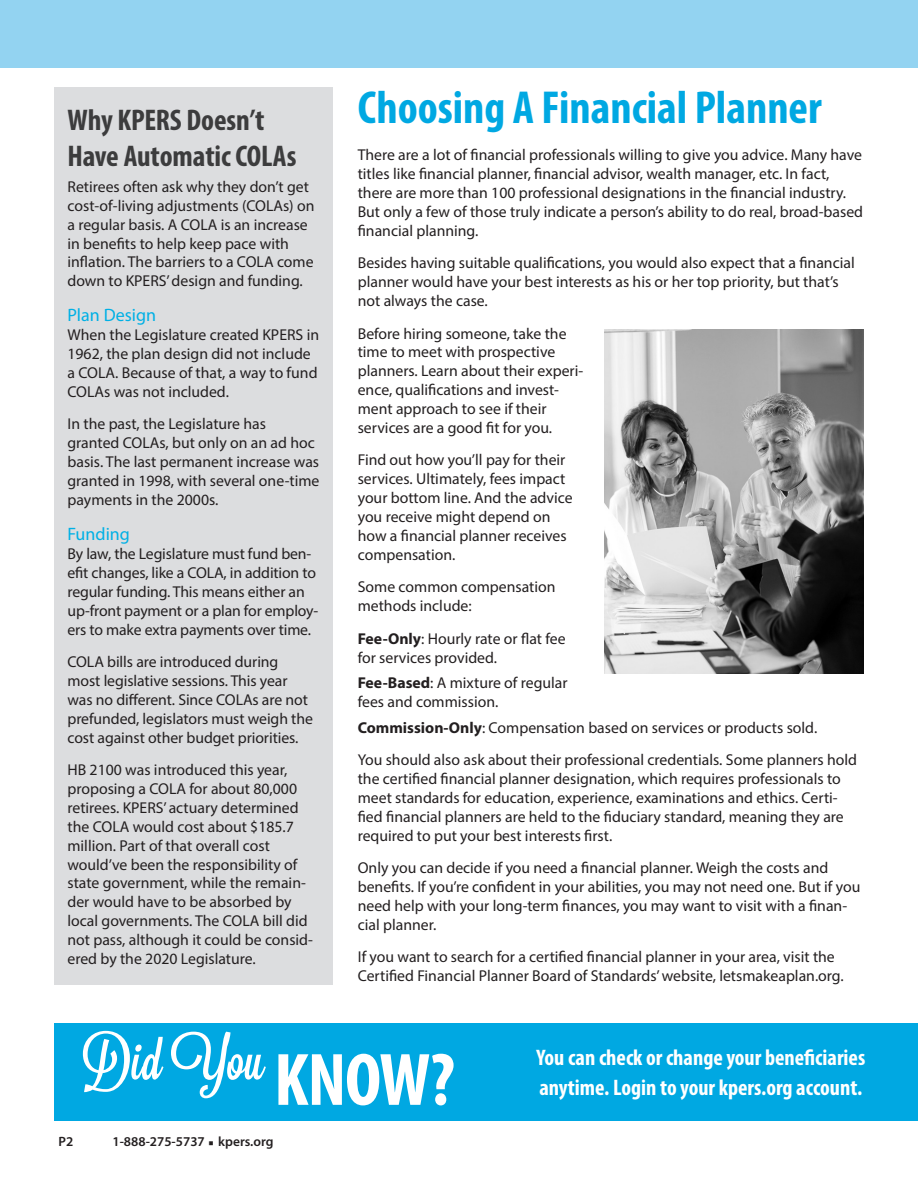
<style>
.page{position:relative;width:918px;height:1188px;background:#fff}
.page>*{position:absolute;margin:0;border:0;box-sizing:border-box;transform-origin:0 0}
.subhead_-_gray{font:54px "Lavanderia Sturdy";letter-spacing:.005em;color:#fff}
.H1_-_blue{font:700 condensed 46.5px "Myriad Pro";color:#00a8e2}
.H2_-_gray_91{font:700 condensed 30px "Myriad Pro";letter-spacing:-.005em;color:#3c3c3d}
.body_text{font:700 condensed 22.5px "Myriad Pro";color:#fff}
.subhead_-_blue{font:18px "Myriad Pro";color:#00b0e5}
.body_text-2{font:15.75px/18.9px "Myriad Pro";color:#231f20}
.t1{font:600 13.5px "Myriad Pro";color:#231f20}
.s1{font-weight:700}
.s2{font-family:"Myriad Pro";font-weight:700;font-stretch:condensed;font-size:75px}
</style>
<div class="page">
<div style="left:0;top:0;width:918px;height:68px;background:#93d3f1"></div>
<div style="left:54px;top:87px;width:279px;height:898px;background:#dcdddf"></div>
<div style="left:54px;top:1023px;width:864px;height:97px;background:#00a8e2"></div>
<img style="left:605px;top:329px;width:259px;height:345px">
<h2 class="H2_-_gray_91" style="left:68px;top:101px;width:198px">Why KPERS Doesn’t</h2>
<h2 class="H2_-_gray_91" style="left:68px;top:137px;width:230px">Have Automatic COLAs</h2>
<p class="body_text-2" style="left:68px;top:177px;width:249px">Retirees often ask why they don’t get cost-of-living adjustments (COLAs) on a regular basis. A COLA is an increase in benefits to help keep pace with inflation. The barriers to a COLA come down to KPERS’ design and funding.</p>
<h3 class="subhead_-_blue" style="left:68px;top:304px;width:90px">Plan Design</h3>
<p class="body_text-2" style="left:68px;top:325px;width:253px">When the Legislature created KPERS in 1962, the plan design did not include a COLA. Because of that, a way to fund COLAs was not included.</p>
<p class="body_text-2" style="left:68px;top:415px;width:253px">In the past, the Legislature has granted COLAs, but only on an ad hoc basis. The last permanent increase was granted in 1998, with several one-time payments in the 2000s.</p>
<h3 class="subhead_-_blue" style="left:68px;top:523px;width:64px">Funding</h3>
<p class="body_text-2" style="left:68px;top:544px;width:252px">By law, the Legislature must fund ben&shy;efit changes, like a COLA, in addition to regular funding. This means either an up-front payment or a plan for employ&shy;ers to make extra payments over time.</p>
<p class="body_text-2" style="left:68px;top:652px;width:247px">COLA bills are introduced during most legislative sessions. This year was no different. Since COLAs are not prefunded, legislators must weigh the cost against other budget priorities.</p>
<p class="body_text-2" style="left:68px;top:760px;width:247px">HB 2100 was introduced this year, proposing a COLA for about 80,000 retirees. KPERS’ actuary determined the COLA would cost about $185.7 million. Part of that overall cost would’ve been the responsibility of state government, while the remain&shy;der would have to be absorbed by local governments. The COLA bill did not pass, although it could be consid&shy;ered by the 2020 Legislature.</p>
<h1 class="H1_-_blue" style="left:358px;top:78px;width:466px">Choosing A Financial Planner</h1>
<p class="body_text-2" style="left:358px;top:145px;width:507px">There are a lot of financial professionals willing to give you advice. Many have titles like financial planner, financial advisor, wealth manager, etc. In fact, there are more than 100 professional designations in the financial industry.<br>But only a few of those truly indicate a person’s ability to do real, broad-based financial planning.</p>
<p class="body_text-2" style="left:358px;top:253px;width:499px">Besides having suitable qualifications, you would also expect that a financial planner would have your best interests as his or her top priority, but that’s not always the case.</p>
<p class="body_text-2" style="left:358px;top:324px;width:227px">Before hiring someone, take the time to meet with prospective planners. Learn about their experi&shy;ence, qualifications and invest&shy;ment approach to see if their services are a good fit for you.</p>
<p class="body_text-2" style="left:358px;top:450px;width:216px">Find out how you’ll pay for their services. Ultimately, fees impact your bottom line. And the advice you receive might depend on how a financial planner receives compensation.</p>
<p class="body_text-2" style="left:358px;top:577px;width:199px">Some common compensation methods include:</p>
<p class="body_text-2" style="left:358px;top:629px;width:209px"><span class="s1">Fee-Only</span>: Hourly rate or flat fee for services provided.</p>
<p class="body_text-2" style="left:358px;top:673px;width:211px"><span class="s1">Fee-Based</span>: A mixture of regular fees and commission.</p>
<p class="body_text-2" style="left:358px;top:718px;width:461px"><span class="s1">Commission-Only</span>: Compensation based on services or products sold.</p>
<p class="body_text-2" style="left:358px;top:750px;width:501px">You should also ask about their professional credentials. Some planners hold the certified financial planner designation, which requires professionals to meet standards for education, experience, examinations and ethics. Certi&shy;fied financial planners are held to the fiduciary standard, meaning they are required to put your best interests first.</p>
<p class="body_text-2" style="left:358px;top:858px;width:504px">Only you can decide if you need a financial planner. Weigh the costs and benefits. If you’re confident in your abilities, you may not need one. But if you need help with your long-term finances, you may want to visit with a finan&shy;cial planner.</p>
<p class="body_text-2" style="left:358px;top:947px;width:488px">If you want to search for a certified financial planner in your area, visit the<br>Certified Financial Planner Board of Standards’ website, letsmakeaplan.org.</p>
<h3 class="subhead_-_gray" style="left:81px;top:1029px;width:375px">Did You <span class="s2">KNOW?</span></h3>
<p class="t1" style="left:58px;top:1133px;width:16px">P2</p>
<p class="t1" style="left:112px;top:1133px;width:163px">1-888-275-5737 kpers.org</p>
<p class="body_text" style="left:536px;top:1044px;width:330px">You can check or change your beneficiaries</p>
<p class="body_text" style="left:539px;top:1074px;width:325px">anytime. Login to your kpers.org account.</p>
</div>
